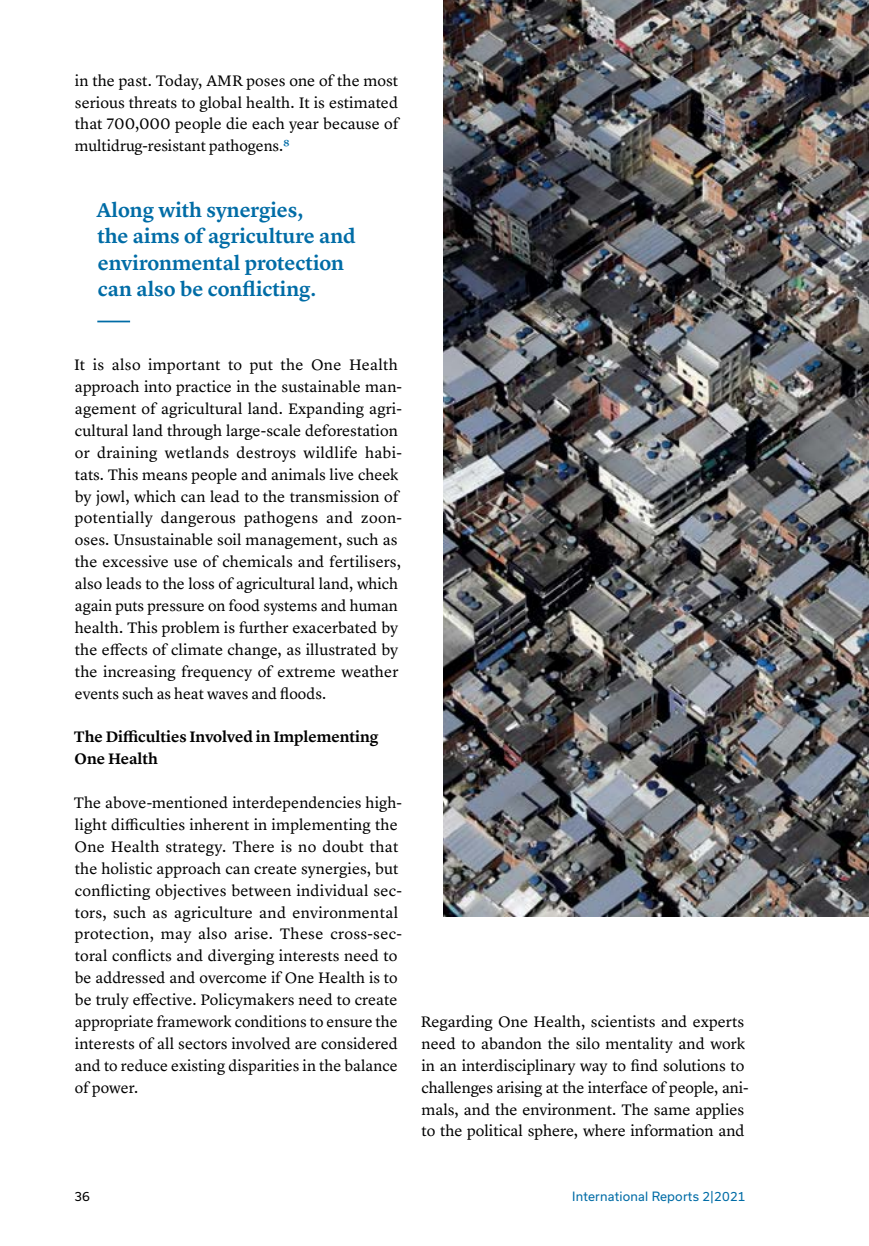
<style>
.page{position:relative;width:869px;height:1246px;background:#fff}
.page>*{position:absolute;margin:0;border:0;box-sizing:border-box;transform-origin:0 0}
.t1{font:600 20.65px/26.2px "Lyon Text";color:#006ca6}
.Paragraph{font:15.75px/21.9px "Lyon Text";letter-spacing:.005em;color:#000}
.Header3{font:600 15.75px/21.9px "Lyon Text";color:#000}
.t2{font:12.25px "Usual";letter-spacing:.015em;color:#006ca6}
.t3{font:12.25px "Usual";color:#000}
.s1{color:#006ca6}
</style>
<div class="page">
<hr style="left:97px;top:320px;width:33px;height:2px;background:#006ca6">
<img style="left:443px;top:0;width:425px;height:916px">
<p class="Paragraph" style="left:75px;top:68px;width:325px;text-align:justify">in the past. Today, AMR poses one of the most serious threats to global health. It is estimated that 700,000 people die each year because of multidrug-resistant pathogens.<span class="s1">8</span></p>
<p class="t1" style="left:96px;top:195px;width:261px">Along with synergies,<br>the aims of agriculture and environmental protection can also be conflicting.</p>
<p class="Paragraph" style="left:74px;top:353px;width:329px">It is also important to put the One Health approach into practice in the sustainable man&shy;agement of agricultural land. Expanding agri&shy;cultural land through large-scale deforestation or draining wetlands destroys wildlife habi&shy;tats. This means people and animals live cheek by jowl, which can lead to the transmission of potentially dangerous pathogens and zoon&shy;oses. Unsustainable soil management, such as the excessive use of chemicals and fertilisers, also leads to the loss of agricultural land, which again puts pressure on food systems and human health. This problem is further exacerbated by the effects of climate change, as illustrated by the increasing frequency of extreme weather events such as heat waves and floods.</p>
<p class="Header3" style="left:74px;top:724px;width:306px">The Difficulties Involved in Implementing<br>One Health</p>
<p class="Paragraph" style="left:74px;top:790px;width:330px">The above-mentioned interdependencies high&shy;light difficulties inherent in implementing the One Health strategy. There is no doubt that the holistic approach can create synergies, but conflicting objectives between individual sec&shy;tors, such as agriculture and environmental protection, may also arise. These cross-sec&shy;toral conflicts and diverging interests need to be addressed and overcome if One Health is to be truly effective. Policymakers need to create appropriate framework conditions to ensure the interests of all sectors involved are considered and to reduce existing disparities in the balance of power.</p>
<p class="Paragraph" style="left:420px;top:1009px;width:329px">Regarding One Health, scientists and experts need to abandon the silo mentality and work in an interdisciplinary way to find solutions to challenges arising at the interface of people, ani&shy;mals, and the environment. The same applies to the political sphere, where information and</p>
<p class="t3" style="left:74px;top:1188px;width:17px">36</p>
<p class="t2" style="left:572px;top:1188px;width:175px">International Reports 2|2021</p>
</div>
